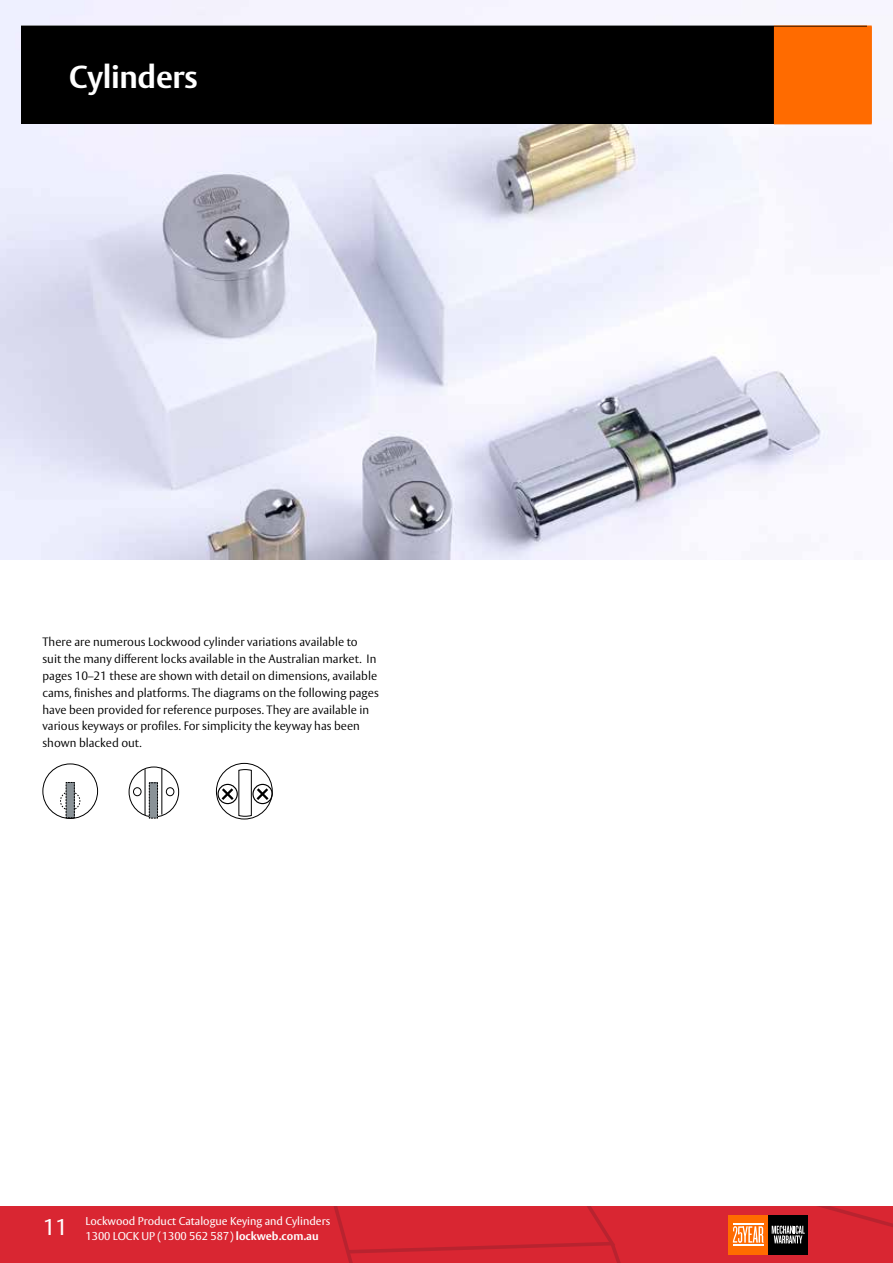
<style>
.page{position:relative;width:893px;height:1263px;background:#fff}
.page>*{position:absolute;margin:0;border:0;box-sizing:border-box;transform-origin:0 0}
.t1{font:700 31.5px "ASSA Vesta";letter-spacing:-.01em;color:#fff}
.t2{font:22.5px "ASSA Vesta";color:#fff}
.t3{font:300 12px/16.8px "ASSA Vesta";color:#000}
.t4{font:11.25px/15px "ASSA Vesta";color:#fff}
.s1{font-weight:700}
</style>
<div class="page">
<img style="left:0;top:0;width:893px;height:559px">
<svg style="left:0;top:1206px;width:893px;height:57px;background:#d32831"></svg>
<hr style="left:733px;top:1224px;width:30px;height:1px;background:#fff">
<hr style="left:733px;top:1244px;width:30px;height:1px;background:#fff">
<div style="left:21px;top:27px;width:846px;height:97px;background:#000"></div>
<div style="left:774px;top:26px;width:98px;height:98px;background:#ff6b00"></div>
<svg style="left:60px;top:766px;width:119px;height:53px"></svg>
<hr style="left:145px;top:769px;width:1px;height:46px;background:#000">
<hr style="left:161px;top:769px;width:1px;height:45px;background:#000">
<div style="left:217px;top:784px;width:21px;height:20px;border:1px solid #000;border-radius:50%"></div>
<div style="left:252px;top:784px;width:21px;height:20px;border:1px solid #000;border-radius:50%"></div>
<svg style="left:219px;top:769px;width:52px;height:48px"></svg>
<div style="left:216px;top:763px;width:57px;height:56px;border:1px solid #000;border-radius:50%"></div>
<h1 class="t1" style="left:69px;top:57px;width:130px">Cylinders</h1>
<p class="t3" style="left:43px;top:634px;width:338px">There are numerous Lockwood cylinder variations available to suit the many different locks available in the Australian market. In pages 10–21 these are shown with detail on dimensions, available cams, finishes and platforms. The diagrams on the following pages have been provided for reference purposes. They are available in various keyways or profiles. For simplicity the keyway has been shown blacked out.</p>
<h2 class="t2" style="left:43px;top:1214px;width:26px">11</h2>
<p class="t4" style="left:85px;top:1214px;width:246px">Lockwood Product Catalogue Keying and Cylinders<br>1300 LOCK UP (1300 562 587) <span class="s1">lockweb.com.au</span></p>
</div>
